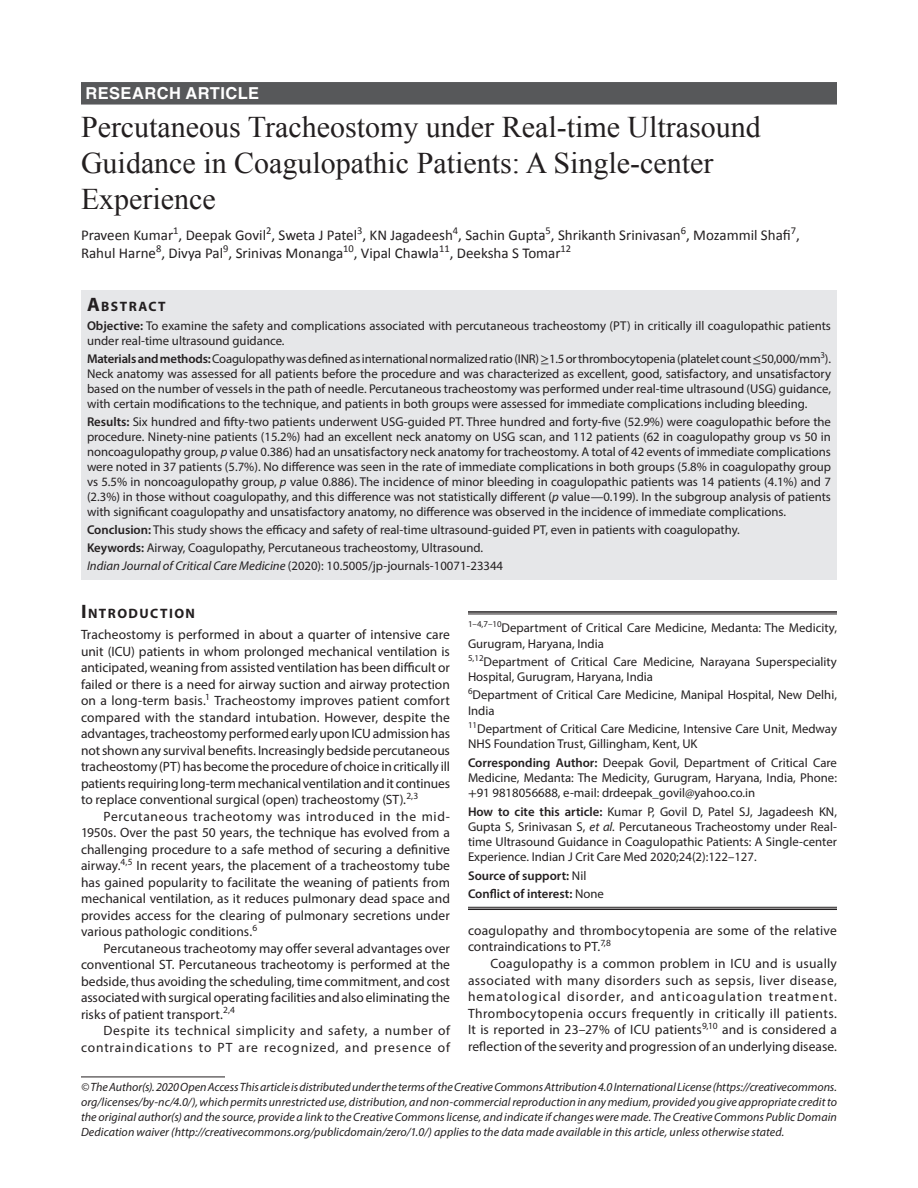
<style>
.page{position:relative;width:918px;height:1188px;background:#fff}
.page>*{position:absolute;margin:0;border:0;box-sizing:border-box;transform-origin:0 0}
.AT{font:30px/36px "Times New Roman";color:#231f20}
.IJCCM-ART{font:700 16.5px "Helvetica LT Std";letter-spacing:.025em;color:#fff}
.AU{font:15px/18px "Calibri";color:#231f20}
.AB{font:700 13.65px "Myriad Pro";letter-spacing:.105em;color:#231f20}
.Para{font:13.5px/16.5px "Myriad Pro";letter-spacing:.01em;color:#231f20;text-align:justify}
.Para-intro{font:13.5px/16.5px "Myriad Pro";color:#231f20;text-align:justify}
.Para-2{font:13.5px/16.5px "Myriad Pro";letter-spacing:.055em;color:#231f20;text-align:right}
.KW{font:12.75px/15px "Myriad Pro";color:#231f20;text-align:justify}
.Cor-Para{font:12.75px/15.3px "Myriad Pro";color:#231f20;text-align:justify}
.AF{font:12.75px/15.3px "Myriad Pro";color:#231f20}
.AF-first{font:12.75px/15.3px "Myriad Pro";color:#231f20}
.JT_DOI{font:12.75px "Myriad Pro";color:#231f20}
.Aff-foot-last{font:600 12.75px "Myriad Pro";color:#231f20}
.Aff-foot{font:600 12.75px "Myriad Pro";color:#231f20}
.Footnote_Text{font:italic 12px/15px "Myriad Pro";letter-spacing:.005em;color:#231f20;text-align:justify}
.s1{font-size:19.5px}
.s2{font-weight:600}
.s3{font-family:"STIX"}
.s4{font-style:italic}
.s5{font-weight:400}
</style>
<div class="page">
<div style="left:81px;top:82px;width:756px;height:23px;background:#57585a"></div>
<div style="left:81px;top:290px;width:756px;height:26px;background:#e6e7e9"></div>
<div style="left:81px;top:315px;width:756px;height:39px;background:#e6e7e9"></div>
<div style="left:81px;top:348px;width:756px;height:69px;background:#e6e7e9"></div>
<div style="left:81px;top:411px;width:756px;height:114px;background:#e6e7e9"></div>
<div style="left:81px;top:519px;width:756px;height:24px;background:#e6e7e9"></div>
<div style="left:81px;top:537px;width:756px;height:24px;background:#e6e7e9"></div>
<div style="left:81px;top:555px;width:756px;height:24px;background:#e6e7e9"></div>
<hr style="left:468px;top:611px;width:369px;height:2px;background:#231f20">
<hr style="left:468px;top:614px;width:369px;height:1px;background:#231f20">
<hr style="left:468px;top:907px;width:369px;height:1px;background:#231f20">
<hr style="left:468px;top:909px;width:369px;height:1px;background:#231f20">
<hr style="left:81px;top:1077px;width:144px;height:1px;background:#231f20">
<p class="IJCCM-ART" style="left:86px;top:83px;width:175px">RESEARCH ARTICLE</p>
<p class="AT" style="left:81px;top:108px;width:681px">Percutaneous Tracheostomy under Real-time Ultrasound<br>Guidance in Coagulopathic Patients: A Single-center<br>Experience</p>
<p class="AU" style="left:81px;top:226px;width:720px">Praveen Kumar<sup>1</sup>, Deepak Govil<sup>2</sup>, Sweta J Patel<sup>3</sup>, KN Jagadeesh<sup>4</sup>, Sachin Gupta<sup>5</sup>, Shrikanth Srinivasan<sup>6</sup>, Mozammil Shafi<sup>7</sup>,<br>Rahul Harne<sup>8</sup>, Divya Pal<sup>9</sup>, Srinivas Monanga<sup>10</sup>, Vipal Chawla<sup>11</sup>, Deeksha S Tomar<sup>12</sup></p>
<p class="AB" style="left:87px;top:297px;width:80px"><span class="s1">A</span>BSTRACT</p>
<p class="KW" style="left:87px;top:318px;width:746px"><span class="s2">Objective:</span> To examine the safety and complications associated with percutaneous tracheostomy (PT) in critically ill coagulopathic patients under real-time ultrasound guidance.</p>
<p class="KW" style="left:87px;top:351px;width:746px"><span class="s2">Materials and methods:</span> Coagulopathy was defined as international normalized ratio (INR) <span class="s3">≥</span>1.5 or thrombocytopenia (platelet count <span class="s3">≤</span>50,000/mm<sup>3</sup>).<br>Neck anatomy was assessed for all patients before the procedure and was characterized as excellent, good, satisfactory, and unsatisfactory based on the number of vessels in the path of needle. Percutaneous tracheostomy was performed under real-time ultrasound (USG) guidance, with certain modifications to the technique, and patients in both groups were assessed for immediate complications including bleeding.</p>
<p class="KW" style="left:87px;top:414px;width:746px"><span class="s2">Results:</span> Six hundred and fifty-two patients underwent USG-guided PT. Three hundred and forty-five (52.9%) were coagulopathic before the procedure. Ninety-nine patients (15.2%) had an excellent neck anatomy on USG scan, and 112 patients (62 in coagulopathy group vs 50 in noncoagulopathy group, <span class="s4">p</span> value 0.386) had an unsatisfactory neck anatomy for tracheostomy. A total of 42 events of immediate complications were noted in 37 patients (5.7%). No difference was seen in the rate of immediate complications in both groups (5.8% in coagulopathy group vs 5.5% in noncoagulopathy group, <span class="s4">p</span> value 0.886). The incidence of minor bleeding in coagulopathic patients was 14 patients (4.1%) and 7 (2.3%) in those without coagulopathy, and this difference was not statistically different (<span class="s4">p</span> value—0.199). In the subgroup analysis of patients with significant coagulopathy and unsatisfactory anatomy, no difference was observed in the incidence of immediate complications.</p>
<p class="KW" style="left:87px;top:522px;width:654px"><span class="s2">Conclusion:</span> This study shows the efficacy and safety of real-time ultrasound-guided PT, even in patients with coagulopathy.</p>
<p class="KW" style="left:87px;top:540px;width:398px"><span class="s2">Keywords:</span> Airway, Coagulopathy, Percutaneous tracheostomy, Ultrasound.</p>
<p class="JT_DOI" style="left:87px;top:558px;width:418px"><span class="s4">Indian Journal of Critical Care Medicine</span> (2020): 10.5005/jp-journals-10071-23344</p>
<h1 class="AB" style="left:81px;top:605px;width:116px"><span class="s1">I</span>NTRODUCTION</h1>
<p class="Para-intro" style="left:81px;top:626px;width:371px">Tracheostomy is performed in about a quarter of intensive care unit (ICU) patients in whom prolonged mechanical ventilation is anticipated, weaning from assisted ventilation has been difficult or failed or there is a need for airway suction and airway protection on a long-term basis.<sup>1</sup> Tracheostomy improves patient comfort compared with the standard intubation. However, despite the advantages, tracheostomy performed early upon ICU admission has not shown any survival benefits. Increasingly bedside percutaneous tracheostomy (PT) has become the procedure of choice in critically ill patients requiring long-term mechanical ventilation and it continues to replace conventional surgical (open) tracheostomy (ST).<sup>2,3</sup></p>
<p class="Para" style="left:81px;top:808px;width:371px;text-indent:22px">Percutaneous tracheotomy was introduced in the mid-1950s. Over the past 50 years, the technique has evolved from a challenging procedure to a safe method of securing a definitive airway.<sup>4,5</sup> In recent years, the placement of a tracheostomy tube has gained popularity to facilitate the weaning of patients from mechanical ventilation, as it reduces pulmonary dead space and provides access for the clearing of pulmonary secretions under various pathologic conditions.<sup>6</sup></p>
<p class="Para" style="left:81px;top:940px;width:371px;text-indent:22px">Percutaneous tracheotomy may offer several advantages over conventional ST. Percutaneous tracheotomy is performed at the bedside, thus avoiding the scheduling, time commitment, and cost associated with surgical operating facilities and also eliminating the risks of patient transport.<sup>2,4</sup></p>
<p class="Para-2" style="left:81px;top:1022px;width:371px">Despite its technical simplicity and safety, a number of contraindications to PT are recognized, and presence of</p>
<p class="AF-first" style="left:468px;top:620px;width:371px"><sup>1–4,7–10</sup>Department of Critical Care Medicine, Medanta: The Medicity,<br>Gurugram, Haryana, India</p>
<p class="AF" style="left:468px;top:654px;width:370px"><sup>5,12</sup>Department of Critical Care Medicine, Narayana Superspeciality<br>Hospital, Gurugram, Haryana, India</p>
<p class="AF" style="left:468px;top:687px;width:370px"><sup>6</sup>Department of Critical Care Medicine, Manipal Hospital, New Delhi,<br>India</p>
<p class="AF" style="left:468px;top:721px;width:371px"><sup>11</sup>Department of Critical Care Medicine, Intensive Care Unit, Medway<br>NHS Foundation Trust, Gillingham, Kent, UK</p>
<p class="Cor-Para" style="left:468px;top:754px;width:371px"><span class="s2">Corresponding Author:</span> Deepak Govil, Department of Critical Care Medicine, Medanta: The Medicity, Gurugram, Haryana, India, Phone: <span class="s3">+</span>91 9818056688, e-mail: drdeepak_govil@yahoo.co.in</p>
<p class="Cor-Para" style="left:468px;top:803px;width:371px"><span class="s2">How to cite this article:</span> Kumar P, Govil D, Patel SJ, Jagadeesh KN, Gupta S, Srinivasan S, <span class="s4">et al.</span> Percutaneous Tracheostomy under Real&shy;time Ultrasound Guidance in Coagulopathic Patients: A Single-center Experience. Indian J Crit Care Med 2020;24(2):122–127.</p>
<p class="Aff-foot" style="left:468px;top:867px;width:120px">Source of support: <span class="s5">Nil</span></p>
<p class="Aff-foot-last" style="left:468px;top:886px;width:137px">Conflict of interest: <span class="s5">None</span></p>
<p class="Para" style="left:468px;top:922px;width:370px">coagulopathy and thrombocytopenia are some of the relative contraindications to PT.<sup>7,8</sup></p>
<p class="Para" style="left:468px;top:955px;width:371px;text-indent:22px">Coagulopathy is a common problem in ICU and is usually associated with many disorders such as sepsis, liver disease, hematological disorder, and anticoagulation treatment.<br>Thrombocytopenia occurs frequently in critically ill patients.<br>It is reported in 23–27% of ICU patients<sup>9,10</sup> and is considered a reflection of the severity and progression of an underlying disease.</p>
<p class="Footnote_Text" style="left:81px;top:1079px;width:758px">© The Author(s). 2020 Open Access This article is distributed under the terms of the Creative Commons Attribution 4.0 International License (https://creativecommons. org/licenses/by-nc/4.0/), which permits unrestricted use, distribution, and non-commercial reproduction in any medium, provided you give appropriate credit to the original author(s) and the source, provide a link to the Creative Commons license, and indicate if changes were made. The Creative Commons Public Domain Dedication waiver (http://creativecommons.org/publicdomain/zero/1.0/) applies to the data made available in this article, unless otherwise stated.</p>
</div>
